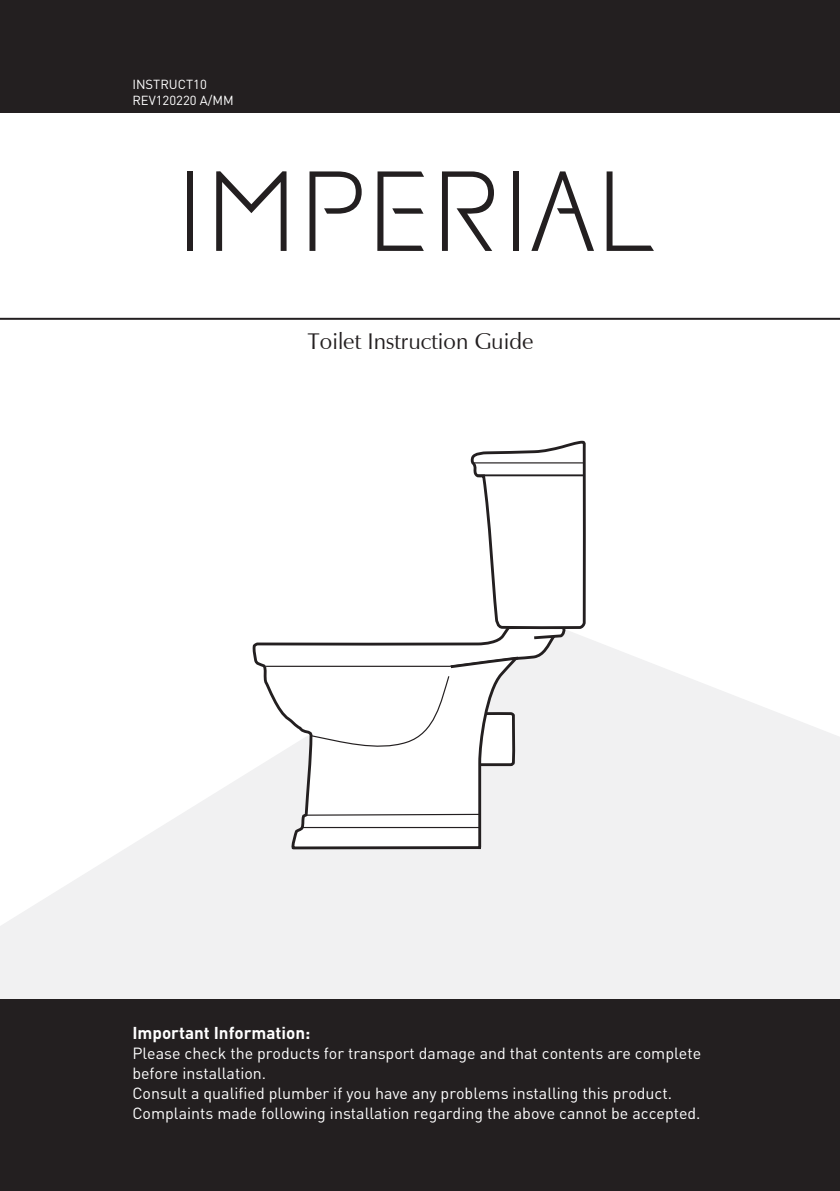
<style>
.page{position:relative;width:840px;height:1191px;background:#fff}
.page>*{position:absolute;margin:0;border:0;box-sizing:border-box;transform-origin:0 0}
.t1{font:22.8px "Zapf Humanist 601 BT";color:#231f20}
.t2{font:700 17px "DIN";color:#fff}
.t3{font:16px/20px "DIN";color:#fff}
.t4{font:13px/15.6px "DIN";color:#fff}
</style>
<div class="page">
<svg style="left:0;top:639px;width:839px;height:360px;fill:#f1f1f2"></svg>
<div style="left:0;top:0;width:839px;height:113px;background:#231f20"></div>
<div style="left:187px;top:171px;width:6px;height:80px;background:#231f20"></div>
<svg style="left:216px;top:171px;width:70px;height:80px"></svg>
<div style="left:512px;top:171px;width:6px;height:80px;background:#231f20"></div>
<svg style="left:606px;top:171px;width:47px;height:80px"></svg>
<svg style="left:442px;top:171px;width:51px;height:80px"></svg>
<svg style="left:309px;top:171px;width:52px;height:80px"></svg>
<svg style="left:377px;top:171px;width:47px;height:80px"></svg>
<svg style="left:531px;top:171px;width:62px;height:80px"></svg>
<hr style="left:0;top:318px;width:839px;height:2px;background:#231f20">
<div style="left:0;top:999px;width:839px;height:192px;background:#231f20"></div>
<svg style="left:251px;top:639px;width:216px;height:211px"></svg>
<svg style="left:265px;top:655px;width:202px;height:269px"></svg>
<svg style="left:467px;top:440px;width:121px;height:559px"></svg>
<hr style="left:473px;top:462px;width:111px;height:1px;background:#231f20">
<hr style="left:477px;top:474px;width:106px;height:2px;background:#231f20">
<p class="t4" style="left:132px;top:77px;width:103px">INSTRUCT10<br>REV120220 A/MM</p>
<h1 class="t1" style="left:307px;top:327px;width:227px">Toilet Instruction Guide</h1>
<p class="t2" style="left:132px;top:1021px;width:179px">Important Information:</p>
<p class="t3" style="left:132px;top:1042px;width:570px">Please check the products for transport damage and that contents are complete before installation.<br>Consult a qualified plumber if you have any problems installing this product.<br>Complaints made following installation regarding the above cannot be accepted.</p>
</div>
